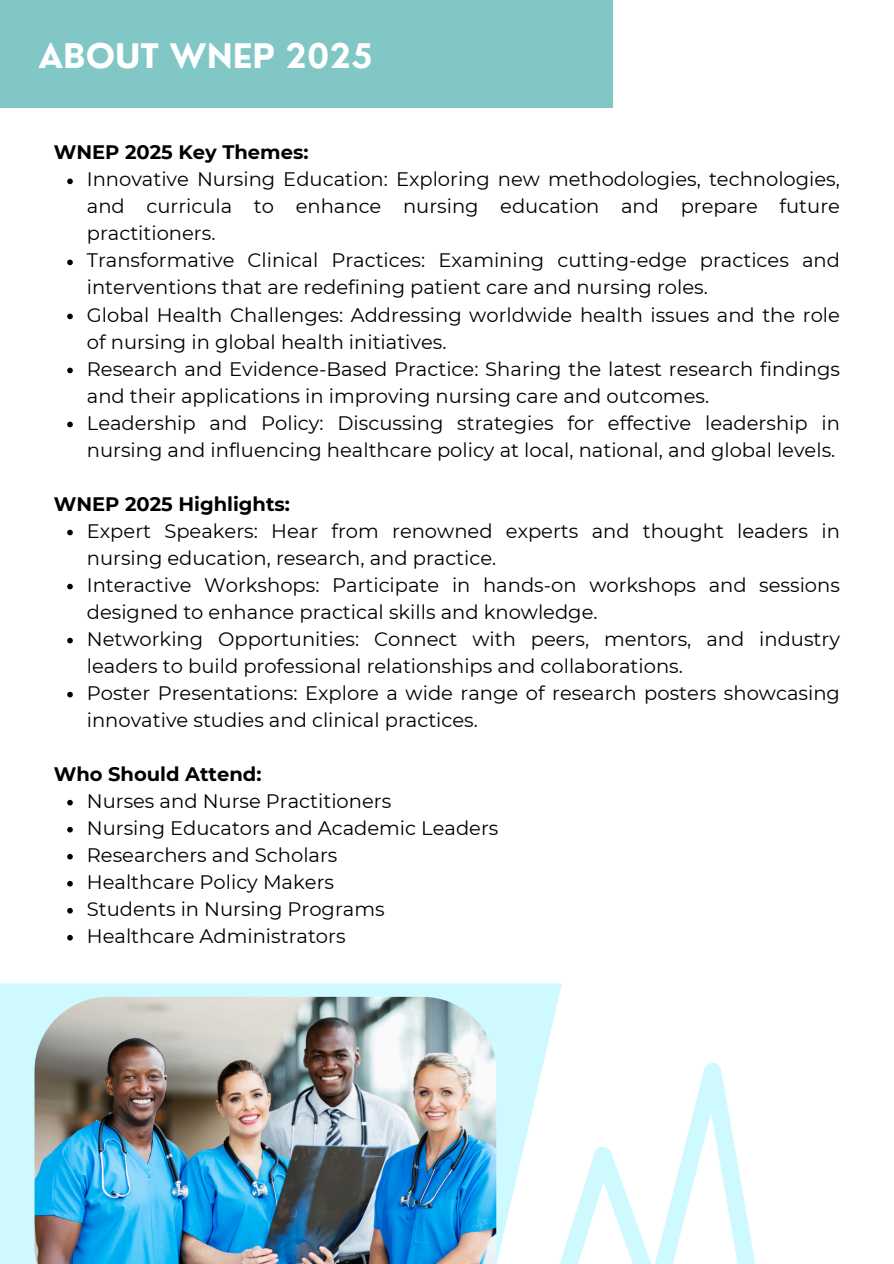
<style>
.page{position:relative;width:894px;height:1264px;background:#fff}
.page>*{position:absolute;margin:0;border:0;box-sizing:border-box;transform-origin:0 0}
.t1{font:700 33px "Nourd";color:#fff}
.t2{font:19.5px/27px "Montserrat";color:#000}
.t3{font:700 19.5px "Montserrat";color:#000}
</style>
<div class="page">
<div style="left:0;top:0;width:612px;height:107px;background:#81c7c5"></div>
<svg style="left:67px;top:178px;width:6px;height:6px"></svg>
<svg style="left:67px;top:259px;width:6px;height:6px"></svg>
<svg style="left:67px;top:313px;width:6px;height:6px"></svg>
<svg style="left:67px;top:367px;width:6px;height:6px"></svg>
<svg style="left:67px;top:421px;width:6px;height:6px"></svg>
<svg style="left:67px;top:529px;width:6px;height:6px"></svg>
<svg style="left:67px;top:583px;width:6px;height:6px"></svg>
<svg style="left:67px;top:637px;width:6px;height:6px"></svg>
<svg style="left:67px;top:691px;width:6px;height:6px"></svg>
<svg style="left:67px;top:799px;width:6px;height:6px"></svg>
<svg style="left:67px;top:826px;width:6px;height:6px"></svg>
<svg style="left:67px;top:853px;width:6px;height:6px"></svg>
<svg style="left:67px;top:880px;width:6px;height:6px"></svg>
<svg style="left:67px;top:907px;width:6px;height:6px"></svg>
<svg style="left:67px;top:935px;width:6px;height:5px"></svg>
<div style="left:0;top:983px;width:561px;height:280px;background:#cef9ff"></div>
<img style="left:35px;top:996px;width:461px;height:267px">
<svg style="left:479px;top:1060px;width:276px;height:203px"></svg>
<p class="t1" style="left:38px;top:35px;width:336px">ABOUT WNEP 2025</p>
<h1 class="t3" style="left:54px;top:140px;width:256px">WNEP 2025 Key Themes:</h1>
<h2 class="t2" style="left:87px;top:166px;width:754px;text-align:justify">Innovative Nursing Education: Exploring new methodologies, technologies, and curricula to enhance nursing education and prepare future practitioners.</h2>
<p class="t2" style="left:87px;top:247px;width:754px">Transformative Clinical Practices: Examining cutting-edge practices and interventions that are redefining patient care and nursing roles.</p>
<p class="t2" style="left:87px;top:301px;width:754px">Global Health Challenges: Addressing worldwide health issues and the role of nursing in global health initiatives.</p>
<p class="t2" style="left:87px;top:355px;width:754px">Research and Evidence-Based Practice: Sharing the latest research findings and their applications in improving nursing care and outcomes.</p>
<p class="t2" style="left:87px;top:409px;width:754px">Leadership and Policy: Discussing strategies for effective leadership in nursing and influencing healthcare policy at local, national, and global levels.</p>
<p class="t3" style="left:54px;top:491px;width:238px">WNEP 2025 Highlights:</p>
<h2 class="t2" style="left:87px;top:517px;width:754px">Expert Speakers: Hear from renowned experts and thought leaders in nursing education, research, and practice.</h2>
<p class="t2" style="left:87px;top:571px;width:754px">Interactive Workshops: Participate in hands-on workshops and sessions designed to enhance practical skills and knowledge.</p>
<p class="t2" style="left:87px;top:625px;width:754px">Networking Opportunities: Connect with peers, mentors, and industry leaders to build professional relationships and collaborations.</p>
<p class="t2" style="left:87px;top:679px;width:754px">Poster Presentations: Explore a wide range of research posters showcasing innovative studies and clinical practices.</p>
<p class="t3" style="left:54px;top:761px;width:209px">Who Should Attend:</p>
<h2 class="t2" style="left:87px;top:787px;width:306px">Nurses and Nurse Practitioners</h2>
<p class="t2" style="left:87px;top:814px;width:413px">Nursing Educators and Academic Leaders</p>
<p class="t2" style="left:87px;top:841px;width:252px">Researchers and Scholars</p>
<p class="t2" style="left:87px;top:868px;width:248px">Healthcare Policy Makers</p>
<p class="t2" style="left:87px;top:895px;width:299px">Students in Nursing Programs</p>
<p class="t2" style="left:87px;top:922px;width:260px">Healthcare Administrators</p>
</div>
